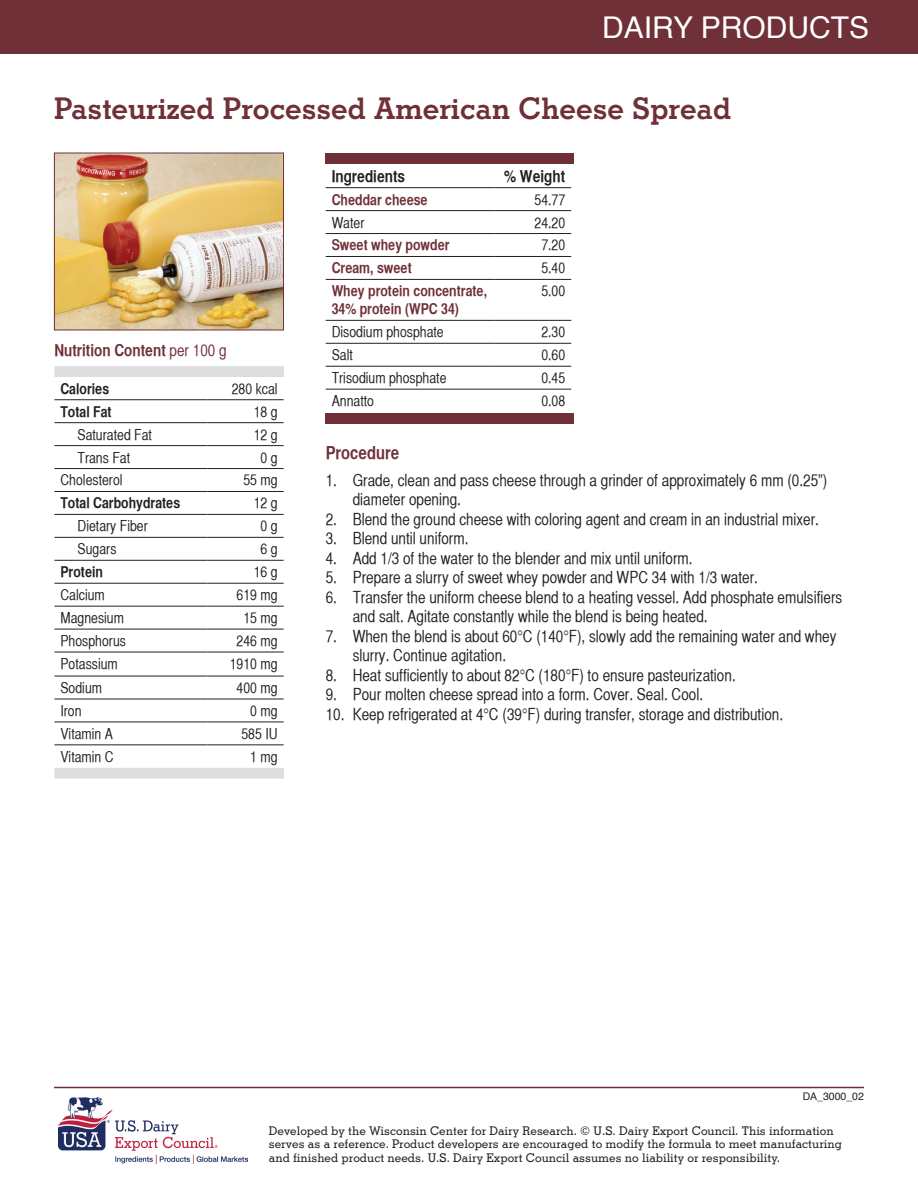
<style>
.page{position:relative;width:918px;height:1188px;background:#fff}
.page>*{position:absolute;margin:0;border:0;box-sizing:border-box;transform-origin:0 0}
.t1{font:700 30px "Stymie BT";color:#6f3038}
.t2{font:30px "Helvetica";color:#fff}
.t3{font:18px "Helvetica CY Bold";color:#6f3038}
.t4{font:16.5px/19.5px "Helvetica CY Plain";color:#231f20}
.t5{font:16.5px "Helvetica CY Bold";color:#6f3038}
.t6{font:16.5px "Helvetica CY Bold";color:#231f20}
.t7{font:15px "Helvetica CY Plain";color:#231f20}
.t8{font:15px/18px "Helvetica CY Bold";color:#6f3038}
.t9{font:15px "Helvetica CY Bold";color:#231f20}
.t10{font:500 12px/13.5px "Stymie BT";color:#231f20}
.t11{font:10.5px "Helvetica";color:#231f20}
.s1{font-family:"Helvetica CY Plain"}
</style>
<div class="page">
<div style="left:0;top:0;width:918px;height:54px;background:#6f3038"></div>
<img style="left:56px;top:155px;width:226px;height:173px">
<div style="left:54px;top:153px;width:230px;height:177px;border:1px solid #6f3038"></div>
<div style="left:326px;top:153px;width:248px;height:11px;background:#6f3038"></div>
<div style="left:326px;top:413px;width:248px;height:11px;background:#6f3038"></div>
<hr style="left:326px;top:210px;width:168px;height:1px;background:#231f20">
<hr style="left:494px;top:210px;width:77px;height:1px;background:#231f20">
<hr style="left:326px;top:256px;width:168px;height:1px;background:#231f20">
<hr style="left:494px;top:256px;width:77px;height:1px;background:#231f20">
<hr style="left:326px;top:233px;width:168px;height:1px;background:#231f20">
<hr style="left:494px;top:233px;width:77px;height:1px;background:#231f20">
<hr style="left:326px;top:279px;width:168px;height:1px;background:#231f20">
<hr style="left:494px;top:279px;width:77px;height:1px;background:#231f20">
<hr style="left:326px;top:320px;width:168px;height:1px;background:#231f20">
<hr style="left:494px;top:320px;width:77px;height:1px;background:#231f20">
<hr style="left:326px;top:343px;width:168px;height:1px;background:#231f20">
<hr style="left:494px;top:343px;width:77px;height:1px;background:#231f20">
<hr style="left:326px;top:366px;width:168px;height:1px;background:#231f20">
<hr style="left:494px;top:366px;width:77px;height:1px;background:#231f20">
<hr style="left:326px;top:389px;width:168px;height:1px;background:#231f20">
<hr style="left:494px;top:389px;width:77px;height:1px;background:#231f20">
<hr style="left:326px;top:187px;width:168px;height:1px;background:#231f20">
<hr style="left:494px;top:187px;width:77px;height:1px;background:#231f20">
<hr style="left:54px;top:1087px;width:810px;height:1px;background:#6f3038">
<img style="left:58px;top:1097px;width:190px;height:66px">
<div style="left:54px;top:366px;width:230px;height:11px;background:#dcdddf"></div>
<hr style="left:54px;top:399px;width:153px;height:1px;background:#231f20">
<hr style="left:207px;top:399px;width:77px;height:1px;background:#231f20">
<hr style="left:54px;top:422px;width:153px;height:1px;background:#231f20">
<hr style="left:207px;top:422px;width:77px;height:1px;background:#231f20">
<hr style="left:54px;top:445px;width:153px;height:1px;background:#231f20">
<hr style="left:207px;top:445px;width:77px;height:1px;background:#231f20">
<hr style="left:54px;top:468px;width:153px;height:1px;background:#231f20">
<hr style="left:207px;top:468px;width:77px;height:1px;background:#231f20">
<hr style="left:54px;top:491px;width:153px;height:1px;background:#231f20">
<hr style="left:207px;top:491px;width:77px;height:1px;background:#231f20">
<hr style="left:54px;top:514px;width:153px;height:1px;background:#231f20">
<hr style="left:207px;top:514px;width:77px;height:1px;background:#231f20">
<hr style="left:54px;top:537px;width:153px;height:1px;background:#231f20">
<hr style="left:207px;top:537px;width:77px;height:1px;background:#231f20">
<hr style="left:54px;top:560px;width:153px;height:1px;background:#231f20">
<hr style="left:207px;top:560px;width:77px;height:1px;background:#231f20">
<hr style="left:54px;top:583px;width:153px;height:1px;background:#231f20">
<hr style="left:207px;top:583px;width:77px;height:1px;background:#231f20">
<hr style="left:54px;top:606px;width:153px;height:1px;background:#231f20">
<hr style="left:207px;top:606px;width:77px;height:1px;background:#231f20">
<hr style="left:54px;top:629px;width:153px;height:1px;background:#231f20">
<hr style="left:207px;top:629px;width:77px;height:1px;background:#231f20">
<hr style="left:54px;top:652px;width:153px;height:1px;background:#231f20">
<hr style="left:207px;top:652px;width:77px;height:1px;background:#231f20">
<hr style="left:54px;top:676px;width:153px;height:1px;background:#231f20">
<hr style="left:207px;top:676px;width:77px;height:1px;background:#231f20">
<hr style="left:54px;top:699px;width:153px;height:1px;background:#231f20">
<hr style="left:207px;top:699px;width:77px;height:1px;background:#231f20">
<hr style="left:54px;top:722px;width:153px;height:1px;background:#231f20">
<hr style="left:207px;top:722px;width:77px;height:1px;background:#231f20">
<hr style="left:54px;top:744px;width:153px;height:1px;background:#231f20">
<hr style="left:207px;top:744px;width:77px;height:1px;background:#231f20">
<div style="left:54px;top:768px;width:230px;height:11px;background:#dcdddf;border:2px solid #dcdddf"></div>
<p class="t2" style="left:602px;top:5px;width:269px">DAIRY PRODUCTS</p>
<p class="t1" style="left:54px;top:90px;width:679px">Pasteurized Processed American Cheese Spread</p>
<p class="t5" style="left:54px;top:340px;width:174px">Nutrition Content <span class="s1">per 100 g</span></p>
<p class="t9" style="left:60px;top:379px;width:50px">Calories</p>
<p class="t7" style="left:232px;top:380px;width:47px">280 kcal</p>
<p class="t9" style="left:60px;top:402px;width:53px">Total Fat</p>
<p class="t7" style="left:254px;top:403px;width:25px">18 g</p>
<p class="t7" style="left:78px;top:426px;width:76px">Saturated Fat</p>
<p class="t7" style="left:254px;top:426px;width:25px">12 g</p>
<p class="t7" style="left:78px;top:449px;width:54px">Trans Fat</p>
<p class="t7" style="left:261px;top:449px;width:19px">0g</p>
<p class="t7" style="left:60px;top:472px;width:64px">Cholesterol</p>
<p class="t7" style="left:243px;top:472px;width:36px">55 mg</p>
<p class="t9" style="left:60px;top:494px;width:121px">Total Carbohydrates</p>
<p class="t7" style="left:254px;top:495px;width:25px">12 g</p>
<p class="t7" style="left:78px;top:518px;width:72px">Dietary Fiber</p>
<p class="t7" style="left:261px;top:518px;width:19px">0g</p>
<p class="t7" style="left:78px;top:540px;width:40px">Sugars</p>
<p class="t7" style="left:261px;top:540px;width:19px">6g</p>
<p class="t9" style="left:60px;top:563px;width:44px">Protein</p>
<p class="t7" style="left:254px;top:563px;width:25px">16 g</p>
<p class="t7" style="left:60px;top:586px;width:46px">Calcium</p>
<p class="t7" style="left:237px;top:586px;width:43px">619 mg</p>
<p class="t7" style="left:60px;top:609px;width:65px">Magnesium</p>
<p class="t7" style="left:243px;top:609px;width:36px">15 mg</p>
<p class="t7" style="left:60px;top:632px;width:67px">Phosphorus</p>
<p class="t7" style="left:237px;top:632px;width:43px">246 mg</p>
<p class="t7" style="left:60px;top:655px;width:59px">Potassium</p>
<p class="t7" style="left:230px;top:655px;width:49px">1910 mg</p>
<p class="t7" style="left:60px;top:679px;width:43px">Sodium</p>
<p class="t7" style="left:237px;top:679px;width:43px">400 mg</p>
<p class="t7" style="left:60px;top:702px;width:23px">Iron</p>
<p class="t7" style="left:250px;top:702px;width:29px">0 mg</p>
<p class="t7" style="left:60px;top:725px;width:54px">Vitamin A</p>
<p class="t7" style="left:241px;top:725px;width:38px">585 IU</p>
<p class="t7" style="left:60px;top:748px;width:55px">Vitamin C</p>
<p class="t7" style="left:250px;top:748px;width:29px">1 mg</p>
<p class="t6" style="left:332px;top:166px;width:75px">Ingredients</p>
<p class="t6" style="left:504px;top:166px;width:63px">% Weight</p>
<p class="t8" style="left:332px;top:190px;width:98px">Cheddar cheese</p>
<p class="t7" style="left:535px;top:191px;width:32px">54.77</p>
<p class="t7" style="left:332px;top:214px;width:34px">Water</p>
<p class="t7" style="left:535px;top:214px;width:32px">24.20</p>
<p class="t8" style="left:332px;top:236px;width:119px">Sweet whey powder</p>
<p class="t7" style="left:541px;top:237px;width:25px">7.20</p>
<p class="t8" style="left:332px;top:259px;width:82px">Cream, sweet</p>
<p class="t7" style="left:541px;top:260px;width:25px">5.40</p>
<p class="t8" style="left:332px;top:282px;width:157px">Whey protein concentrate,<br>34% protein (WPC 34)</p>
<p class="t7" style="left:541px;top:283px;width:25px">5.00</p>
<p class="t7" style="left:332px;top:323px;width:114px">Disodium phosphate</p>
<p class="t7" style="left:541px;top:323px;width:25px">2.30</p>
<p class="t7" style="left:332px;top:346px;width:23px">Salt</p>
<p class="t7" style="left:541px;top:346px;width:25px">0.60</p>
<p class="t7" style="left:332px;top:369px;width:116px">Trisodium phosphate</p>
<p class="t7" style="left:541px;top:369px;width:25px">0.45</p>
<p class="t7" style="left:332px;top:392px;width:44px">Annatto</p>
<p class="t7" style="left:541px;top:392px;width:25px">0.08</p>
<p class="t3" style="left:326px;top:441px;width:75px">Procedure</p>
<p class="t4" style="left:353px;top:470px;width:476px;text-indent:-27px">1. Grade, clean and pass cheese through a grinder of approximately 6 mm (0.25”) diameter opening.</p>
<p class="t4" style="left:326px;top:509px;width:495px">2. Blend the ground cheese with coloring agent and cream in an industrial mixer.</p>
<p class="t4" style="left:326px;top:529px;width:144px">3. Blend until uniform.</p>
<p class="t4" style="left:326px;top:548px;width:368px">4. Add 1/3 of the water to the blender and mix until uniform.</p>
<p class="t4" style="left:326px;top:568px;width:434px">5. Prepare a slurry of sweet whey powder and WPC 34 with 1/3 water.</p>
<p class="t4" style="left:353px;top:587px;width:491px;text-indent:-27px">6. Transfer the uniform cheese blend to a heating vessel. Add phosphate emulsifiers and salt. Agitate constantly while the blend is being heated.</p>
<p class="t4" style="left:353px;top:626px;width:485px;text-indent:-27px">7. When the blend is about 60°C (140°F), slowly add the remaining water and whey slurry. Continue agitation.</p>
<p class="t4" style="left:326px;top:665px;width:412px">8. Heat sufficiently to about 82°C (180°F) to ensure pasteurization.</p>
<p class="t4" style="left:326px;top:685px;width:379px">9. Pour molten cheese spread into a form. Cover. Seal. Cool.</p>
<p class="t4" style="left:326px;top:704px;width:459px">10. Keep refrigerated at 4°C (39°F) during transfer, storage and distribution.</p>
<p class="t11" style="left:803px;top:1088px;width:63px">DA_3000_02</p>
<p class="t10" style="left:269px;top:1123px;width:575px">Developed by the Wisconsin Center for Dairy Research. © U.S. Dairy Export Council. This information serves as a reference. Product developers are encouraged to modify the formula to meet manufacturing and finished product needs. U.S. Dairy Export Council assumes no liability or responsibility.</p>
</div>
